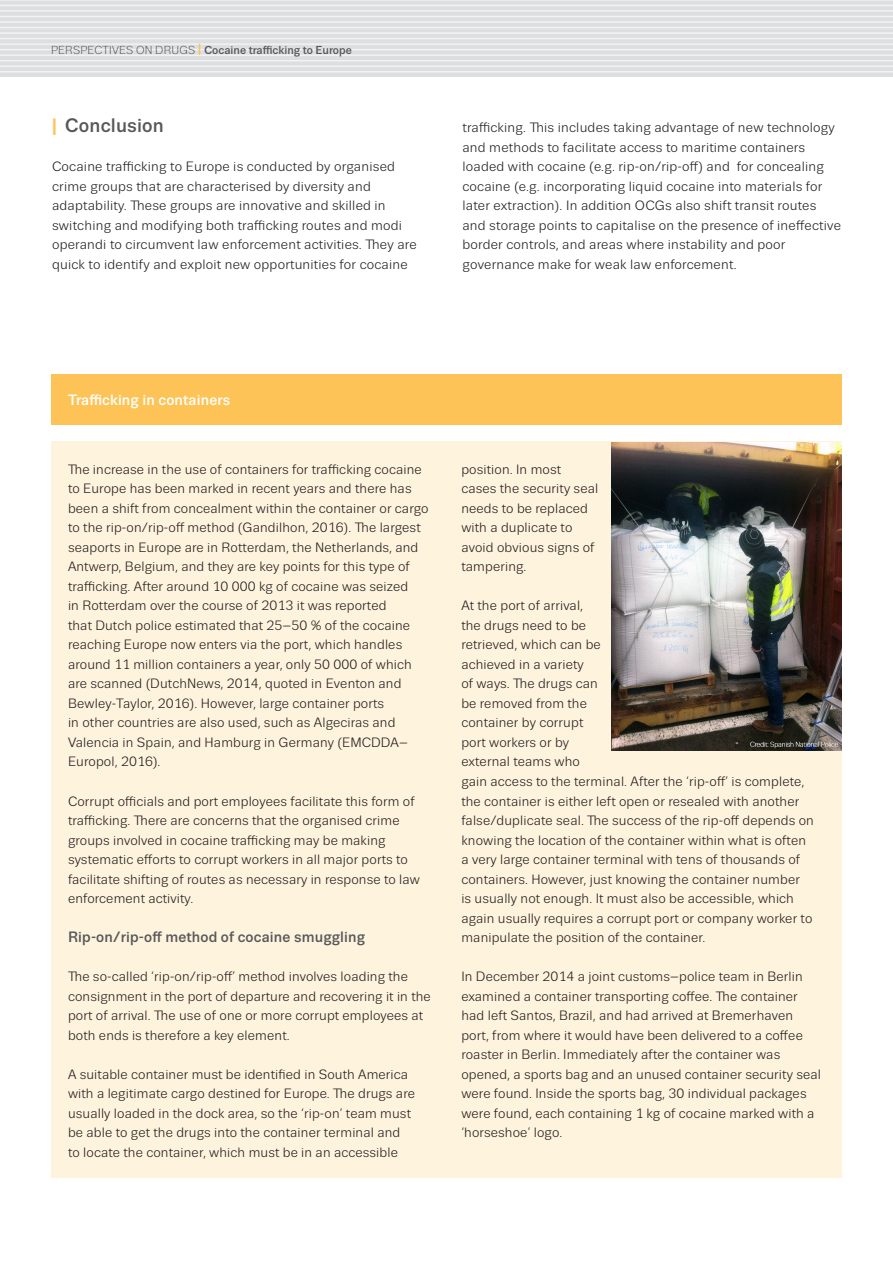
<style>
.page{position:relative;width:893px;height:1263px;background:#fff}
.page>*{position:absolute;margin:0;border:0;box-sizing:border-box;transform-origin:0 0}
.subheadline_1{font:500 19.5px "Trivia Sans";letter-spacing:.01em;color:#57585a}
.box_text{font:500 15px "Trivia Sans";letter-spacing:.01em;color:#57585a}
.box_headline{font:500 15px "Trivia Sans";letter-spacing:.01em;color:#fff}
.box_text-2{font:13.5px/19.5px "Trivia Sans";letter-spacing:.01em;color:#231f20}
.regular_text{font:13.5px/19.5px "Trivia Sans";letter-spacing:.015em;color:#231f20}
.t1{font:500 11.55px "Trivia Sans";color:#57585a}
.s1{font-weight:300;color:#312f30}
.s2{font-size:16.2px;color:#fec357}
.s3{font-weight:700;font-size:23.55px;color:#fec357}
</style>
<div class="page">
<div style="left:0;top:0;width:893px;height:77px;background:#dddee0"></div>
<hr style="left:0;top:0;width:893px;height:1px;background:#f2f3f4">
<hr style="left:0;top:5px;width:893px;height:1px;background:#f2f3f4">
<hr style="left:0;top:10px;width:893px;height:2px;background:#f2f3f4">
<hr style="left:0;top:16px;width:893px;height:1px;background:#f2f3f4">
<hr style="left:0;top:21px;width:893px;height:2px;background:#f2f3f4">
<hr style="left:0;top:27px;width:893px;height:1px;background:#f2f3f4">
<hr style="left:0;top:32px;width:893px;height:2px;background:#f2f3f4">
<hr style="left:0;top:38px;width:893px;height:1px;background:#f2f3f4">
<hr style="left:0;top:43px;width:893px;height:2px;background:#f2f3f4">
<hr style="left:0;top:49px;width:893px;height:1px;background:#f2f3f4">
<hr style="left:0;top:54px;width:893px;height:2px;background:#f2f3f4">
<hr style="left:0;top:60px;width:893px;height:1px;background:#f2f3f4">
<hr style="left:0;top:65px;width:893px;height:2px;background:#f2f3f4">
<hr style="left:0;top:71px;width:893px;height:2px;background:#f2f3f4">
<div style="left:51px;top:442px;width:791px;height:736px;background:#fef3dd"></div>
<div style="left:51px;top:374px;width:791px;height:50px;background:#fec357"></div>
<img style="left:611px;top:442px;width:231px;height:309px">
<p class="t1" style="left:51px;top:43px;width:302px"><span class="s1">PERSPECTIVES ON DRUGS</span> <span class="s2">I</span> Cocaine trafficking to Europe</p>
<p class="subheadline_1" style="left:52px;top:115px;width:113px"><span class="s3">I</span> Conclusion</p>
<p class="regular_text" style="left:52px;top:157px;width:366px">Cocaine trafficking to Europe is conducted by organised crime groups that are characterised by diversity and adaptability. These groups are innovative and skilled in switching and modifying both trafficking routes and modi operandi to circumvent law enforcement activities. They are quick to identify and exploit new opportunities for cocaine</p>
<p class="regular_text" style="left:462px;top:118px;width:380px">trafficking. This includes taking advantage of new technology and methods to facilitate access to maritime containers loaded with cocaine (e.g. rip-on/rip-off) and for concealing cocaine (e.g. incorporating liquid cocaine into materials for later extraction). In addition OCGs also shift transit routes and storage points to capitalise on the presence of ineffective border controls, and areas where instability and poor governance make for weak law enforcement.</p>
<p class="box_headline" style="left:68px;top:392px;width:164px">Trafficking in containers</p>
<p class="box_text-2" style="left:68px;top:460px;width:362px">The increase in the use of containers for trafficking cocaine to Europe has been marked in recent years and there has been a shift from concealment within the container or cargo to the rip-on/rip-off method (Gandilhon, 2016). The largest seaports in Europe are in Rotterdam, the Netherlands, and Antwerp, Belgium, and they are key points for this type of trafficking. After around 10 000 kg of cocaine was seized<br>in Rotterdam over the course of 2013 it was reported<br>that Dutch police estimated that 25–50 % of the cocaine reaching Europe now enters via the port, which handles around 11 million containers a year, only 50 000 of which are scanned (DutchNews, 2014, quoted in Eventon and Bewley-Taylor, 2016). However, large container ports<br>in other countries are also used, such as Algeciras and Valencia in Spain, and Hamburg in Germany (EMCDDA– Europol, 2016).</p>
<p class="box_text-2" style="left:68px;top:791px;width:353px">Corrupt officials and port employees facilitate this form of trafficking. There are concerns that the organised crime groups involved in cocaine trafficking may be making systematic efforts to corrupt workers in all major ports to facilitate shifting of routes as necessary in response to law enforcement activity.</p>
<p class="box_text" style="left:68px;top:929px;width:299px">Rip-on/rip-off method of cocaine smuggling</p>
<p class="box_text-2" style="left:68px;top:967px;width:364px">The so-called ‘rip-on/rip-off’ method involves loading the consignment in the port of departure and recovering it in the port of arrival. The use of one or more corrupt employees at both ends is therefore a key element.</p>
<p class="box_text-2" style="left:68px;top:1064px;width:348px">A suitable container must be identified in South America with a legitimate cargo destined for Europe. The drugs are usually loaded in the dock area, so the ‘rip-on’ team must be able to get the drugs into the container terminal and to locate the container, which must be in an accessible</p>
<p class="box_text-2" style="left:461px;top:460px;width:138px">position. In most cases the security seal needs to be replaced with a duplicate to avoid obvious signs of tampering.</p>
<p class="box_text-2" style="left:461px;top:596px;width:354px">At the port of arrival,<br>the drugs need to be<br>retrieved, which can be<br>achieved in a variety<br>of ways. The drugs can<br>be removed from the<br>container by corrupt<br>port workers or by<br>external teams who<br>gain access to the terminal. After the ‘rip-off’ is complete, the container is either left open or resealed with another false/duplicate seal. The success of the rip-off depends on knowing the location of the container within what is often a very large container terminal with tens of thousands of containers. However, just knowing the container number<br>is usually not enough. It must also be accessible, which again usually requires a corrupt port or company worker to manipulate the position of the container.</p>
<p class="box_text-2" style="left:461px;top:967px;width:361px">In December 2014 a joint customs–police team in Berlin examined a container transporting coffee. The container had left Santos, Brazil, and had arrived at Bremerhaven port, from where it would have been delivered to a coffee roaster in Berlin. Immediately after the container was opened, a sports bag and an unused container security seal were found. Inside the sports bag, 30 individual packages were found, each containing 1 kg of cocaine marked with a ‘horseshoe’ logo.</p>
</div>
